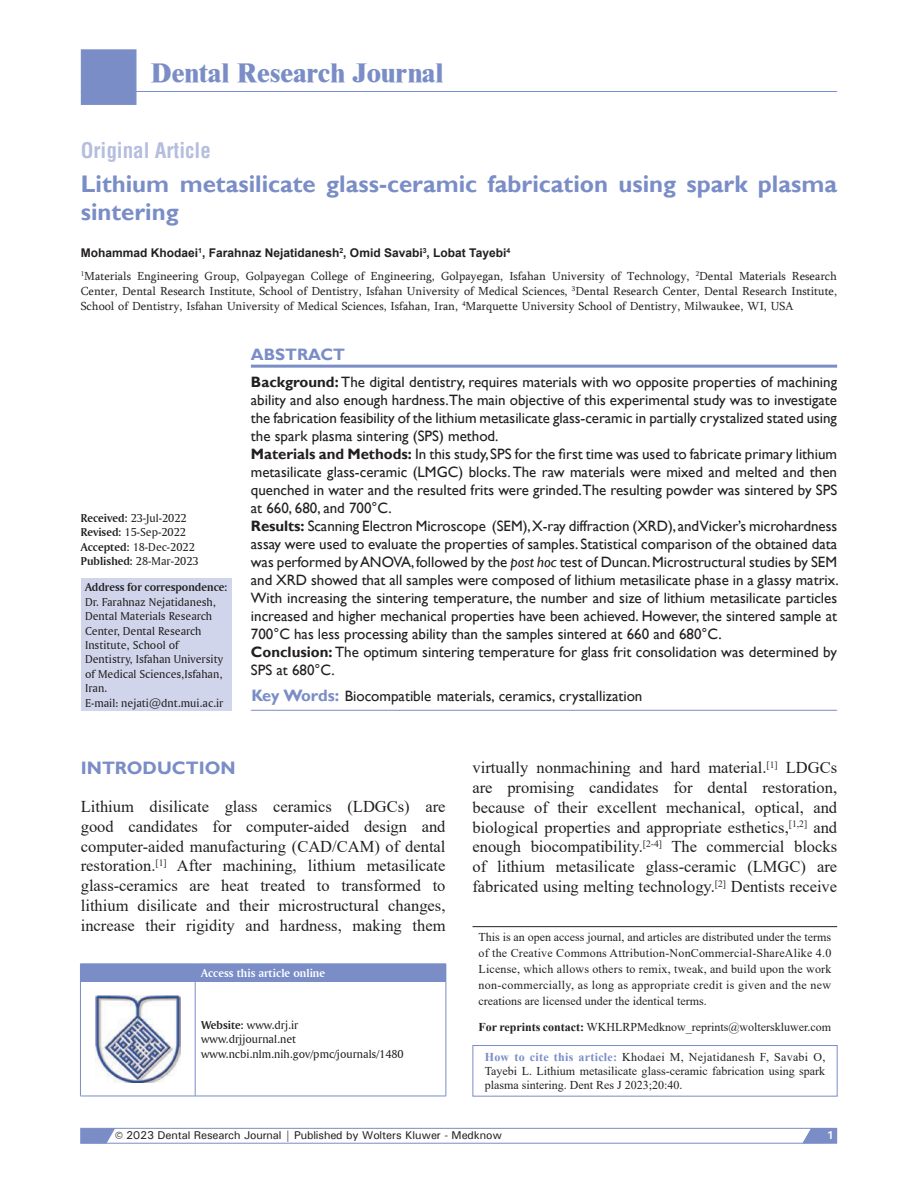
<style>
.page{position:relative;width:918px;height:1188px;background:#fff}
.page>*{position:absolute;margin:0;border:0;box-sizing:border-box;transform-origin:0 0}
.t1{font:800 27px "Times New Roman";color:#7a8dc7}
.AT{font:700 24px/28.8px "Gill Sans";color:#7a8dc7}
.AH{font:700 condensed 21px "Helvetica";color:#b5bedf}
.t2{font:700 18px "Gill Sans";color:#7a8dc7}
.TX{font:16.5px/19.8px "Times New Roman";color:#231f20;text-align:justify}
.ABSH{font:700 16.5px "Gill Sans";color:#7a8dc7}
.ABS{font:15px/18px "Gill Sans";color:#231f20;text-align:justify}
.KWD{font:15px "Gill Sans";color:#231f20}
.AFF{font:12px/15px "Sylfaen";color:#231f20;text-align:justify}
.C{font:12px/16.2px "Times New Roman";color:#231f20;text-align:justify}
.ADD{font:12px/14.4px "Amerigo BT Roman A";color:#231f20}
.HTC{font:12px/14.4px "Times New Roman";color:#231f20;text-align:justify}
.HIS{font:12px "Amerigo BT Roman A";color:#231f20}
.Web{font:12px "Amerigo BT Roman A";color:#231f20}
.AU{font:700 12px "Arial";color:#231f20}
.AAO{font:12px "Amerigo BT Bold A";color:#fff}
.t3{font:500 11.25px "Univers";letter-spacing:-.01em;color:#231f20}
.t4{font:700 11.25px "Univers";color:#fff}
.s1{font-weight:700}
.s2{font-style:italic}
.s3{font-weight:700;font-size:16.5px;color:#7a8dc7}
.s4{font-family:"Amerigo BT Bold A"}
.s5{font-weight:700;color:#7a8dc7}
.s6{font-size:15px}
</style>
<div class="page">
<hr style="left:81px;top:91px;width:756px;height:1px;background:#778fd9">
<div style="left:81px;top:49px;width:56px;height:56px;background:#7a8dc7;border:1px solid #7a8dc7"></div>
<svg style="left:80px;top:1128px;width:757px;height:16px"></svg>
<hr style="left:251px;top:365px;width:586px;height:3px;background:#7a8dc7">
<hr style="left:251px;top:710px;width:586px;height:1px;background:#7a8dc7">
<div style="left:81px;top:578px;width:151px;height:133px;background:#d1d5eb"></div>
<div style="left:80px;top:964px;width:366px;height:17px;background:#7a8dc7"></div>
<svg style="left:446px;top:964px;width:1px;height:17px"></svg>
<hr style="left:80px;top:982px;width:1px;height:114px;background:#7a8dc7">
<hr style="left:80px;top:981px;width:115px;height:1px;background:#7a8dc7">
<hr style="left:80px;top:1096px;width:115px;height:1px;background:#7a8dc7">
<hr style="left:195px;top:982px;width:1px;height:114px;background:#7a8dc7">
<hr style="left:195px;top:981px;width:251px;height:1px;background:#7a8dc7">
<hr style="left:446px;top:982px;width:1px;height:114px;background:#7a8dc7">
<hr style="left:195px;top:1096px;width:251px;height:1px;background:#7a8dc7">
<img style="left:96px;top:995px;width:84px;height:87px">
<div style="left:472px;top:1045px;width:366px;height:52px;border:1px solid #7a8dc7"></div>
<hr style="left:473px;top:926px;width:364px;height:1px;background:#231f20">
<h1 class="t1" style="left:151px;top:57px;width:294px">Dental Research Journal</h1>
<p class="AH" style="left:81px;top:136px;width:132px">Original Article</p>
<p class="AT" style="left:81px;top:170px;width:758px">Lithium metasilicate glass‑ceramic fabrication using spark plasma sintering</p>
<p class="AU" style="left:81px;top:244px;width:431px">Mohammad Khodaei<sup>1</sup>, Farahnaz Nejatidanesh<sup>2</sup>, Omid Savabi<sup>3</sup>, Lobat Tayebi<sup>4</sup></p>
<p class="AFF" style="left:81px;top:268px;width:758px"><sup>1</sup>Materials Engineering Group, Golpayegan College of Engineering, Golpayegan, Isfahan University of Technology, <sup>2</sup>Dental Materials Research Center, Dental Research Institute, School of Dentistry, Isfahan University of Medical Sciences, <sup>3</sup>Dental Research Center, Dental Research Institute, School of Dentistry, Isfahan University of Medical Sciences, Isfahan, Iran, <sup>4</sup>Marquette University School of Dentistry, Milwaukee, WI, USA</p>
<p class="ABSH" style="left:251px;top:345px;width:96px">ABSTRACT</p>
<p class="ABS" style="left:251px;top:373px;width:588px"><span class="s1">Background:</span> The digital dentistry, requires materials with wo opposite properties of machining ability and also enough hardness.The main objective of this experimental study was to investigate the fabrication feasibility of the lithium metasilicate glass‑ceramic in partially crystalized stated using the spark plasma sintering (SPS) method.</p>
<p class="ABS" style="left:251px;top:445px;width:588px"><span class="s1">Materials and Methods:</span> In this study, SPS for the first time was used to fabricate primary lithium metasilicate glass‑ceramic (LMGC) blocks. The raw materials were mixed and melted and then quenched in water and the resulted frits were grinded.The resulting powder was sintered by SPS at 660, 680, and 700°C.</p>
<p class="ABS" style="left:251px;top:517px;width:589px"><span class="s1">Results:</span> Scanning Electron Microscope (SEM), X‑ray diffraction (XRD), and Vicker’s microhardness assay were used to evaluate the properties of samples. Statistical comparison of the obtained data was performed by ANOVA, followed by the <span class="s2">post hoc</span> test of Duncan. Microstructural studies by SEM and XRD showed that all samples were composed of lithium metasilicate phase in a glassy matrix.<br>With increasing the sintering temperature, the number and size of lithium metasilicate particles increased and higher mechanical properties have been achieved. However, the sintered sample at 700°C has less processing ability than the samples sintered at 660 and 680°C.</p>
<p class="ABS" style="left:251px;top:643px;width:588px"><span class="s1">Conclusion:</span> The optimum sintering temperature for glass frit consolidation was determined by<br>SPS at 680°C.</p>
<p class="KWD" style="left:251px;top:688px;width:393px"><span class="s3">Key Words:</span> Biocompatible materials, ceramics, crystallization</p>
<p class="HIS" style="left:81px;top:511px;width:107px"><span class="s4">Received:</span> 23‑Jul‑2022</p>
<p class="HIS" style="left:81px;top:525px;width:107px"><span class="s4">Revised:</span> 15‑Sep‑2022</p>
<p class="HIS" style="left:81px;top:540px;width:116px"><span class="s4">Accepted:</span> 18‑Dec‑2022</p>
<p class="HIS" style="left:81px;top:554px;width:119px"><span class="s4">Published:</span> 28-Mar-2023</p>
<p class="ADD" style="left:85px;top:580px;width:144px"><span class="s4">Address for correspondence:<br></span>Dr. Farahnaz Nejatidanesh,<br>Dental Materials Research<br>Center, Dental Research<br>Institute, School of<br>Dentistry, Isfahan University of Medical Sciences,Isfahan,<br>Iran.<br>E‑mail: nejati@dnt.mui.ac.ir</p>
<p class="TX" style="left:472px;top:757px;width:366px">virtually nonmachining and hard material.<sup>[1]</sup> LDGCs are promising candidates for dental restoration, because of their excellent mechanical, optical, and biological properties and appropriate esthetics,<sup>[1,2]</sup> and enough biocompatibility.<sup>[2‑4]</sup> The commercial blocks of lithium metasilicate glass‑ceramic (LMGC) are fabricated using melting technology.<sup>[2]</sup> Dentists receive</p>
<h1 class="t2" style="left:81px;top:757px;width:156px">INTRODUCTION</h1>
<p class="TX" style="left:81px;top:796px;width:366px">Lithium disilicate glass ceramics (LDGCs) are good candidates for computer‑aided design and computer‑aided manufacturing (CAD/CAM) of dental restoration.<sup>[1]</sup> After machining, lithium metasilicate glass‑ceramics are heat treated to transformed to lithium disilicate and their microstructural changes, increase their rigidity and hardness, making them</p>
<p class="C" style="left:479px;top:928px;width:354px">This is an open access journal, and articles are distributed under the terms of the Creative Commons Attribution‑NonCommercial‑ShareAlike 4.0<br>License, which allows others to remix, tweak, and build upon the work non‑commercially, as long as appropriate credit is given and the new creations are licensed under the identical terms.</p>
<p class="C" style="left:479px;top:1018px;width:354px"><span class="s1">For reprints contact:</span> WKHLRPMedknow_reprints@wolterskluwer.com</p>
<p class="AAO" style="left:201px;top:966px;width:125px">Access this article online</p>
<p class="Web" style="left:201px;top:1018px;width:99px"><span class="s4">Website:</span> www.drj.ir</p>
<p class="Web" style="left:201px;top:1032px;width:97px">www.drjjournal.net</p>
<p class="Web" style="left:201px;top:1046px;width:204px">www.ncbi.nlm.nih.gov/pmc/journals/1480</p>
<p class="HTC" style="left:485px;top:1049px;width:342px"><span class="s5">How to cite this article:</span> Khodaei M, Nejatidanesh F, Savabi O, Tayebi L. Lithium metasilicate glass‑ceramic fabrication using spark plasma sintering. Dent Res J 2023;20:40.</p>
<p class="t3" style="left:115px;top:1128px;width:388px"><span class="s6">©</span> 2023 Dental Research Journal | Published by Wolters Kluwer - Medknow</p>
<p class="t4" style="left:827px;top:1128px;width:9px">1</p>
</div>
